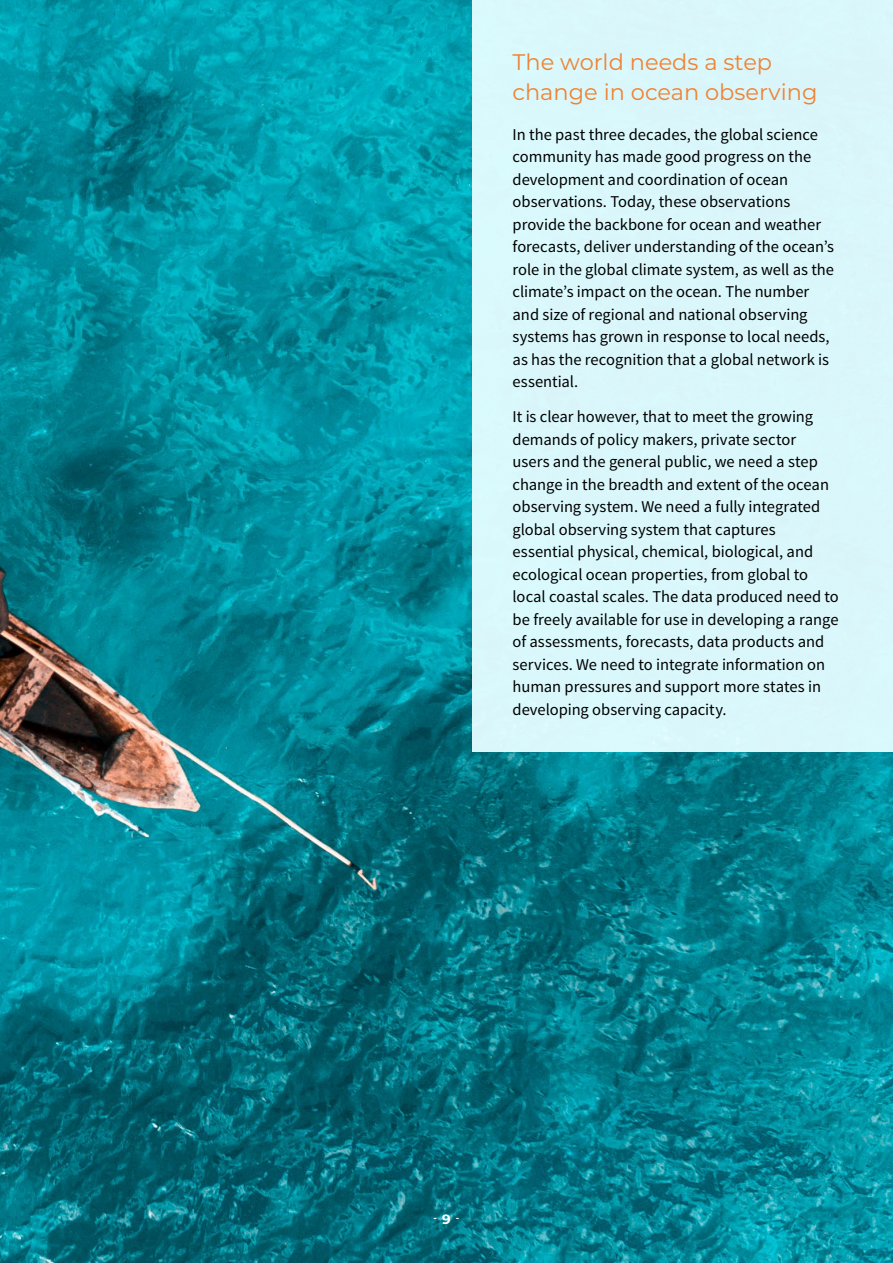
<style>
.page{position:relative;width:893px;height:1263px;background:#fff}
.page>*{position:absolute;margin:0;border:0;box-sizing:border-box;transform-origin:0 0}
.t1{font:22.5px/30px "Montserrat";color:#f18131}
.t2{font:16.5px/22.5px "Source Sans Pro";color:#000}
.t3{font:700 9px "Montserrat";color:#fff}
.s1{font-size:13.5px}
</style>
<div class="page">
<img style="left:0;top:0;width:893px;height:1263px">
<div style="left:472px;top:0;width:421px;height:752px;background:#daf7fb"></div>
<h1 class="t1" style="left:513px;top:46px;width:306px">The world needs a step change in ocean observing</h1>
<p class="t2" style="left:513px;top:123px;width:323px">In the past three decades, the global science community has made good progress on the development and coordination of ocean observations. Today, these observations provide the backbone for ocean and weather forecasts, deliver understanding of the ocean’s role in the global climate system, as well as the climate’s impact on the ocean. The number and size of regional and national observing systems has grown in response to local needs, as has the recognition that a global network is essential.</p>
<p class="t2" style="left:513px;top:406px;width:328px">It is clear however, that to meet the growing demands of policy makers, private sector<br>users and the general public, we need a step change in the breadth and extent of the ocean observing system. We need a fully integrated global observing system that captures essential physical, chemical, biological, and ecological ocean properties, from global to local coastal scales. The data produced need to be freely available for use in developing a range of assessments, forecasts, data products and services. We need to integrate information on human pressures and support more states in developing observing capacity.</p>
<p class="t3" style="left:434px;top:1211px;width:27px">- <span class="s1">9</span> -</p>
</div>
